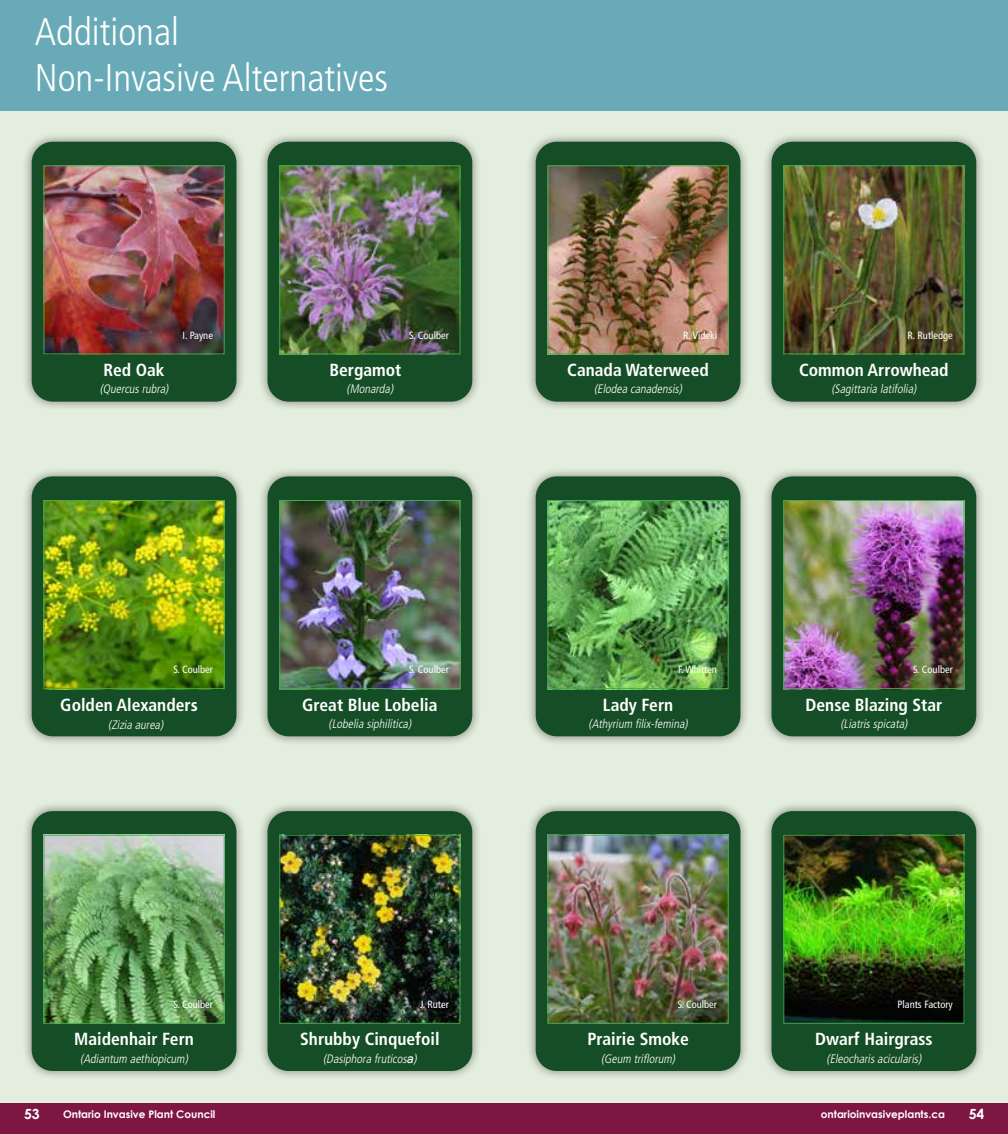
<style>
.page{position:relative;width:1008px;height:1134px;background:#fff}
.page>*{position:absolute;margin:0;border:0;box-sizing:border-box;transform-origin:0 0}
.t1{font:300 condensed 38.5px/46.2px "Frutiger";color:#fff}
.t2{font:700 condensed 17.5px "Frutiger";color:#fff}
.t3{font:700 14px "Century Gothic";color:#fff}
.t4{font:italic 300 condensed 12.25px "Frutiger";color:#fff}
.t5{font:condensed 10.5px "Frutiger";color:#fff}
.t6{font:700 10.5px "Century Gothic";color:#fff}
.s1{font-family:"Adobe Gothic Std";font-stretch:normal;font-size:15.75px}
.s2{font-family:"Arial";font-weight:400;font-stretch:normal}
</style>
<div class="page">
<div style="left:504px;top:1102px;width:504px;height:32px;background:#7d1643"></div>
<div style="left:0;top:1102px;width:504px;height:32px;background:#7d1643"></div>
<div style="left:0;top:71px;width:1008px;height:1031px;background:#e3eede"></div>
<div style="left:0;top:0;width:504px;height:110px;background:#68aab7"></div>
<div style="left:504px;top:0;width:504px;height:110px;background:#68aab7"></div>
<div style="left:22px;top:801px;width:224px;height:279px;background:#000;opacity:.44"></div>
<div style="left:32px;top:811px;width:204px;height:260px;background:#154e26;border-radius:21px"></div>
<img style="left:46px;top:837px;width:177px;height:185px">
<div style="left:44px;top:835px;width:181px;height:189px;border:1px solid #41ad49"></div>
<div style="left:526px;top:801px;width:224px;height:279px;background:#000;opacity:.44"></div>
<div style="left:536px;top:811px;width:204px;height:260px;background:#154e26;border-radius:21px"></div>
<img style="left:550px;top:837px;width:177px;height:185px">
<div style="left:548px;top:835px;width:181px;height:189px;border:1px solid #41ad49"></div>
<div style="left:762px;top:801px;width:224px;height:279px;background:#000;opacity:.44"></div>
<div style="left:772px;top:811px;width:204px;height:260px;background:#154e26;border-radius:21px"></div>
<img style="left:785px;top:837px;width:177px;height:185px">
<div style="left:783px;top:835px;width:181px;height:189px;border:1px solid #41ad49"></div>
<div style="left:258px;top:801px;width:224px;height:279px;background:#000;opacity:.44"></div>
<div style="left:268px;top:811px;width:204px;height:260px;background:#154e26;border-radius:21px"></div>
<img style="left:281px;top:837px;width:177px;height:185px">
<div style="left:279px;top:835px;width:181px;height:189px;border:1px solid #41ad49"></div>
<div style="left:22px;top:132px;width:224px;height:279px;background:#000;opacity:.44"></div>
<div style="left:32px;top:142px;width:204px;height:260px;background:#154e26;border-radius:21px"></div>
<img style="left:46px;top:167px;width:177px;height:185px">
<div style="left:44px;top:165px;width:181px;height:189px;border:1px solid #41ad49"></div>
<div style="left:526px;top:132px;width:224px;height:279px;background:#000;opacity:.44"></div>
<div style="left:536px;top:142px;width:204px;height:260px;background:#154e26;border-radius:21px"></div>
<img style="left:550px;top:167px;width:177px;height:185px">
<div style="left:548px;top:165px;width:181px;height:189px;border:1px solid #41ad49"></div>
<div style="left:258px;top:132px;width:224px;height:279px;background:#000;opacity:.44"></div>
<div style="left:268px;top:142px;width:204px;height:260px;background:#154e26;border-radius:21px"></div>
<img style="left:281px;top:167px;width:177px;height:185px">
<div style="left:279px;top:165px;width:181px;height:189px;border:1px solid #41ad49"></div>
<div style="left:762px;top:132px;width:224px;height:279px;background:#000;opacity:.44"></div>
<div style="left:772px;top:142px;width:204px;height:260px;background:#154e26;border-radius:21px"></div>
<img style="left:785px;top:167px;width:177px;height:185px">
<div style="left:783px;top:165px;width:181px;height:189px;border:1px solid #41ad49"></div>
<div style="left:526px;top:467px;width:224px;height:279px;background:#000;opacity:.44"></div>
<div style="left:536px;top:476px;width:204px;height:260px;background:#154e26;border-radius:21px"></div>
<img style="left:550px;top:502px;width:177px;height:185px">
<div style="left:548px;top:500px;width:181px;height:189px;border:1px solid #41ad49"></div>
<div style="left:22px;top:467px;width:224px;height:279px;background:#000;opacity:.44"></div>
<div style="left:32px;top:476px;width:204px;height:260px;background:#154e26;border-radius:21px"></div>
<img style="left:46px;top:502px;width:177px;height:185px">
<div style="left:44px;top:500px;width:181px;height:189px;border:1px solid #41ad49"></div>
<div style="left:258px;top:467px;width:224px;height:279px;background:#000;opacity:.44"></div>
<div style="left:268px;top:476px;width:204px;height:260px;background:#154e26;border-radius:21px"></div>
<img style="left:281px;top:502px;width:177px;height:185px">
<div style="left:279px;top:500px;width:181px;height:189px;border:1px solid #41ad49"></div>
<div style="left:762px;top:467px;width:224px;height:279px;background:#000;opacity:.44"></div>
<div style="left:772px;top:476px;width:204px;height:260px;background:#154e26;border-radius:21px"></div>
<img style="left:785px;top:502px;width:177px;height:185px">
<div style="left:783px;top:500px;width:181px;height:189px;border:1px solid #41ad49"></div>
<h1 class="t1" style="left:35px;top:9px;width:355px">Additional<br>Non-Invasive Alternatives</h1>
<h2 class="t2" style="left:103px;top:359px;width:63px">Red Oak</h2>
<p class="t4" style="left:100px;top:382px;width:73px">(Quercusrubra)</p>
<p class="t5" style="left:183px;top:329px;width:32px">I. Payne</p>
<p class="t5" style="left:409px;top:329px;width:41px">S. Coulber</p>
<h2 class="t2" style="left:329px;top:359px;width:73px">Bergamot</h2>
<p class="t4" style="left:347px;top:382px;width:51px">(Monarda)</p>
<p class="t5" style="left:173px;top:664px;width:41px">S. Coulber</p>
<h2 class="t2" style="left:60px;top:695px;width:139px">Golden Alexander<span class="s1">s</span></h2>
<p class="t4" style="left:108px;top:717px;width:59px">(Zizia aurea)</p>
<p class="t5" style="left:409px;top:664px;width:41px">S. Coulber</p>
<h2 class="t2" style="left:302px;top:694px;width:137px">Great Blue Lobelia</h2>
<p class="t4" style="left:329px;top:717px;width:87px">(Lobelia siphilitica)</p>
<p class="t5" style="left:173px;top:998px;width:41px">S. Coulber</p>
<h2 class="t2" style="left:74px;top:1029px;width:121px">Maidenhair Fern</h2>
<p class="t4" style="left:80px;top:1052px;width:112px">(Adiantum aethiopicum)</p>
<p class="t5" style="left:420px;top:998px;width:30px">J. Ruter</p>
<h2 class="t2" style="left:300px;top:1029px;width:141px">Shrubby Cinquefoil</h2>
<p class="t4" style="left:323px;top:1052px;width:98px">(Dasiphora fruticos<span class="s2">a</span> )</p>
<p class="t5" style="left:683px;top:329px;width:35px">R. Videki</p>
<h2 class="t2" style="left:567px;top:359px;width:143px">Canada Waterweed</h2>
<p class="t4" style="left:594px;top:382px;width:92px">(Elodea canadensis)</p>
<p class="t5" style="left:907px;top:329px;width:47px">R. Rutledge</p>
<h2 class="t2" style="left:799px;top:359px;width:151px">Common Arrowhead</h2>
<p class="t4" style="left:831px;top:382px;width:89px">(Sagittaria latifolia)</p>
<p class="t5" style="left:678px;top:664px;width:40px">F. Whitten</p>
<h2 class="t2" style="left:603px;top:694px;width:72px">Lady Fern</h2>
<p class="t4" style="left:589px;top:717px;width:103px">(Athyrium filix-femina)</p>
<p class="t5" style="left:913px;top:664px;width:41px">S. Coulber</p>
<h2 class="t2" style="left:805px;top:694px;width:138px">Dense Blazing Star</h2>
<p class="t4" style="left:840px;top:717px;width:71px">(Liatrisspicata)</p>
<p class="t5" style="left:677px;top:998px;width:41px">S. Coulber</p>
<h2 class="t2" style="left:587px;top:1029px;width:103px">Prairie Smoke</h2>
<p class="t4" style="left:601px;top:1052px;width:78px">(Geum triflorum)</p>
<p class="t5" style="left:898px;top:998px;width:57px">Plants Factory</p>
<h2 class="t2" style="left:815px;top:1029px;width:119px">Dwarf Hairgrass</h2>
<p class="t4" style="left:827px;top:1052px;width:99px">(Eleocharisacicularis)</p>
<p class="t3" style="left:24px;top:1105px;width:17px">53</p>
<p class="t3" style="left:969px;top:1105px;width:17px">54</p>
<p class="t6" style="left:63px;top:1108px;width:154px">Ontario Invasive Plant Council</p>
<p class="t6" style="left:821px;top:1108px;width:126px">ontarioinvasiveplants.ca</p>
</div>
